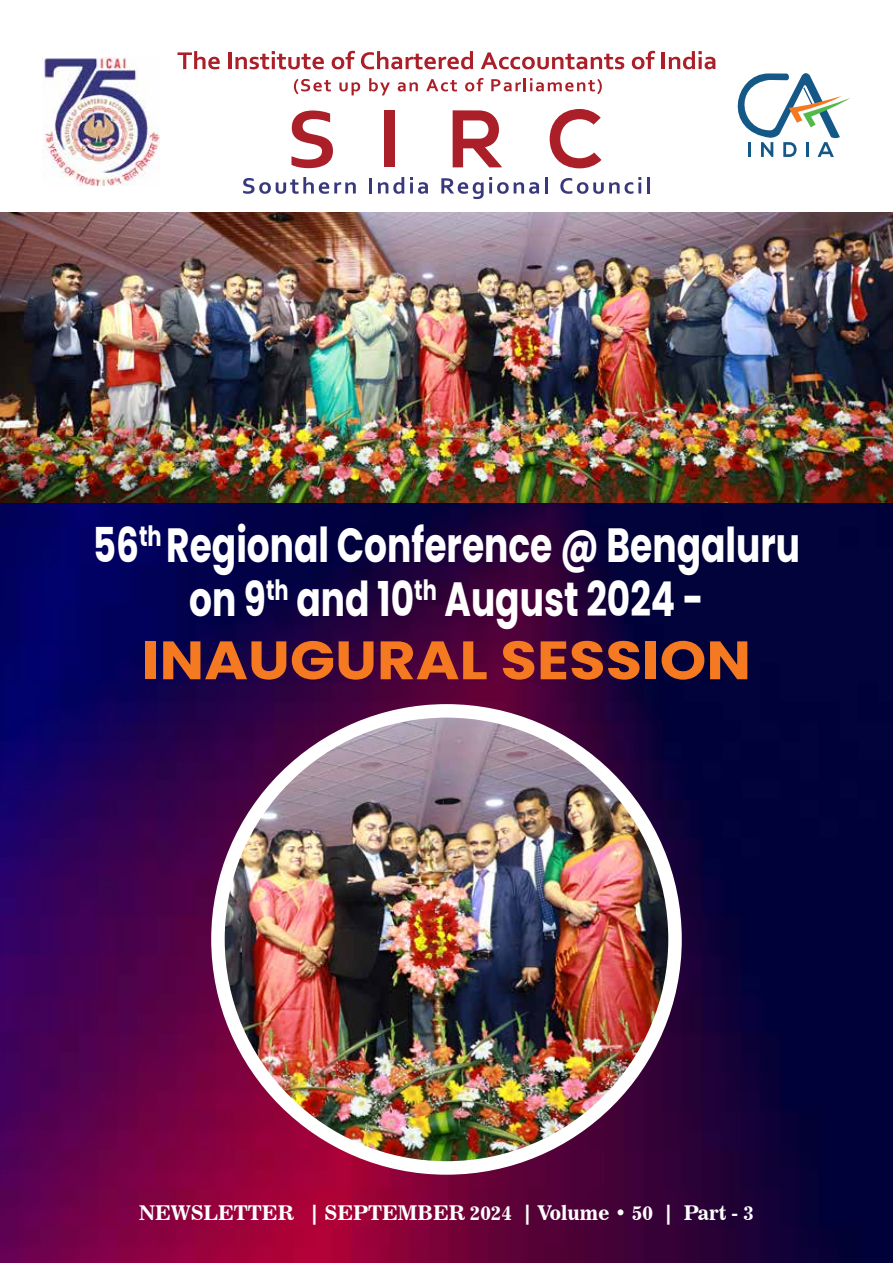
<style>
.page{position:relative;width:893px;height:1263px;background:#fff}
.page>*{position:absolute;margin:0;border:0;box-sizing:border-box;transform-origin:0 0}
.t1{font:700 54px "Poppins";color:#f47920;scale:1.1 1}
.t2{font:700 48px/54px "Poppins";color:#fff;text-align:center;scale:.75 1}
.t3{font:19.95px "News 706 BT Bold C";color:#fff}
</style>
<div class="page">
<img style="left:0;top:503px;width:893px;height:760px">
<img style="left:42px;top:57px;width:118px;height:129px">
<svg style="left:243px;top:177px;width:113px;height:17px"></svg>
<hr style="left:369px;top:178px;width:3px;height:15px;background:#38387d">
<svg style="left:378px;top:177px;width:26px;height:17px"></svg>
<svg style="left:410px;top:177px;width:18px;height:17px"></svg>
<svg style="left:441px;top:177px;width:98px;height:22px"></svg>
<hr style="left:545px;top:177px;width:3px;height:16px;background:#38387d">
<svg style="left:560px;top:177px;width:81px;height:17px"></svg>
<hr style="left:647px;top:177px;width:3px;height:16px;background:#38387d">
<div style="left:384px;top:110px;width:10px;height:57px;background:#ab1f29"></div>
<svg style="left:453px;top:110px;width:49px;height:57px"></svg>
<svg style="left:550px;top:109px;width:51px;height:59px"></svg>
<svg style="left:291px;top:110px;width:42px;height:58px"></svg>
<svg style="left:177px;top:51px;width:43px;height:18px"></svg>
<hr style="left:228px;top:52px;width:4px;height:17px;background:#ab1f29">
<svg style="left:235px;top:51px;width:89px;height:18px"></svg>
<svg style="left:332px;top:51px;width:23px;height:18px"></svg>
<svg style="left:361px;top:51px;width:112px;height:18px"></svg>
<svg style="left:481px;top:52px;width:143px;height:17px"></svg>
<svg style="left:632px;top:51px;width:23px;height:18px"></svg>
<hr style="left:662px;top:52px;width:3px;height:17px;background:#ab1f29">
<svg style="left:669px;top:51px;width:46px;height:18px"></svg>
<svg style="left:294px;top:79px;width:37px;height:15px"></svg>
<svg style="left:339px;top:82px;width:21px;height:13px"></svg>
<svg style="left:369px;top:78px;width:21px;height:17px"></svg>
<svg style="left:398px;top:82px;width:20px;height:9px"></svg>
<svg style="left:426px;top:79px;width:31px;height:12px"></svg>
<svg style="left:465px;top:78px;width:18px;height:13px"></svg>
<svg style="left:491px;top:78px;width:111px;height:16px"></svg>
<svg style="left:737px;top:73px;width:113px;height:84px"></svg>
<img style="left:0;top:213px;width:893px;height:290px">
<img style="left:218px;top:711px;width:457px;height:457px;border-radius:229px">
<div style="left:211px;top:704px;width:471px;height:471px;border:14px solid #fff;border-radius:50%"></div>
<p class="t2" style="left:93px;top:519px;width:945px">56<sup>th</sup> Regional Conference @ Bengaluru on 9<sup>th</sup> and 10<sup>th</sup> August 2024 -</p>
<p class="t1" style="left:142px;top:629px;width:555px">INAUGURAL SESSION</p>
<p class="t3" style="left:139px;top:1201px;width:616px">NEWSLETTER | SEPTEMBER 2024 | Volume • 50 | Part - 3</p>
</div>
